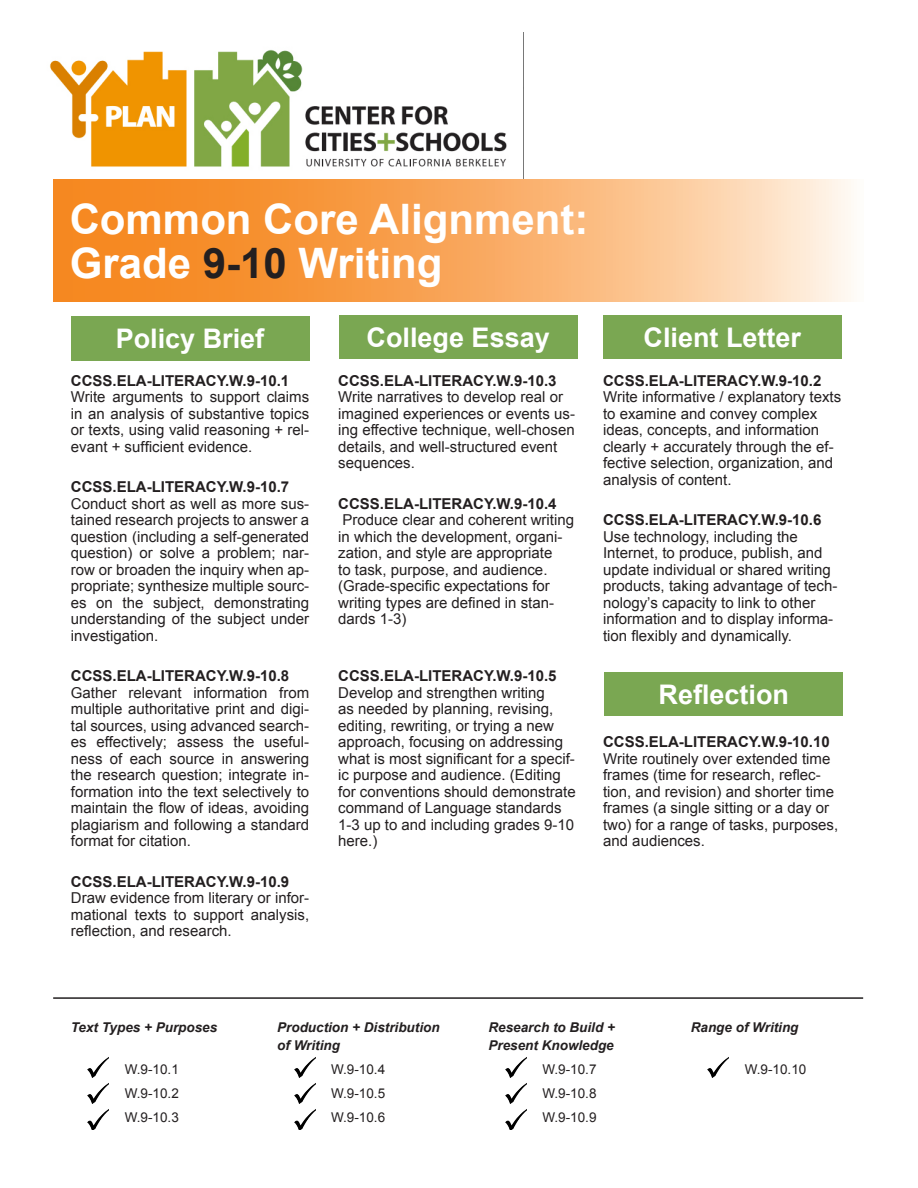
<style>
.page{position:relative;width:918px;height:1188px;background:#fff}
.page>*{position:absolute;margin:0;border:0;box-sizing:border-box;transform-origin:0 0}
.t1{font:700 42px "Arial";color:#fff}
.t2{font:700 27px "Arial";color:#fff}
.t3{font:15px/16.5px "Arial";color:#231f20}
.t4{font:700 15px "Arial";color:#231f20}
.t5{font:italic 700 13.5px/18px "Arial";color:#231f20}
.t6{font:13.5px "Arial";color:#231f20}
.s1{color:#231f20}
</style>
<div class="page">
<img style="left:50px;top:50px;width:473px;height:130px">
<svg style="left:53px;top:180px;width:798px;height:121px;background:#f9ad66"></svg>
<div style="left:71px;top:316px;width:238px;height:45px;background:#7aa752"></div>
<div style="left:339px;top:316px;width:238px;height:43px;background:#7aa752"></div>
<div style="left:603px;top:316px;width:239px;height:43px;background:#7aa752"></div>
<div style="left:605px;top:672px;width:238px;height:44px;background:#7aa752"></div>
<img style="left:88px;top:1057px;width:21px;height:20px">
<img style="left:294px;top:1057px;width:21px;height:20px">
<img style="left:505px;top:1057px;width:21px;height:20px">
<img style="left:708px;top:1057px;width:21px;height:20px">
<hr style="left:53px;top:997px;width:810px;height:2px;background:#231f20">
<img style="left:87px;top:1083px;width:21px;height:21px">
<img style="left:87px;top:1109px;width:21px;height:21px">
<img style="left:294px;top:1083px;width:21px;height:21px">
<img style="left:294px;top:1109px;width:21px;height:21px">
<img style="left:505px;top:1083px;width:21px;height:21px">
<img style="left:505px;top:1109px;width:21px;height:21px">
<p class="t1" style="left:70px;top:192px;width:520px">Common Core Alignment:</p>
<p class="t1" style="left:70px;top:235px;width:374px">Grade <span class="s1">9-10</span> Writing</p>
<p class="t2" style="left:116px;top:320px;width:150px">Policy Brief</p>
<p class="t2" style="left:367px;top:320px;width:185px">College Essay</p>
<p class="t2" style="left:644px;top:320px;width:159px">Client Letter</p>
<p class="t4" style="left:71px;top:370px;width:220px">CCSS.ELA-LITERACY.W.9-10.1</p>
<p class="t3" style="left:71px;top:389px;width:240px;text-align:justify">Write arguments to support claims in an analysis of substantive topics or texts, using valid reasoning + rel&shy;evant + sufficient evidence.</p>
<p class="t4" style="left:71px;top:477px;width:220px">CCSS.ELA-LITERACY.W.9-10.7</p>
<p class="t3" style="left:71px;top:495px;width:240px;text-align:justify">Conduct short as well as more sus&shy;tained research projects to answer a question (including a self-generated question) or solve a problem; nar&shy;row or broaden the inquiry when ap&shy;propriate; synthesize multiple sourc&shy;es on the subject, demonstrating understanding of the subject under investigation.</p>
<p class="t4" style="left:71px;top:666px;width:220px">CCSS.ELA-LITERACY.W.9-10.8</p>
<p class="t3" style="left:71px;top:684px;width:240px;text-align:justify">Gather relevant information from multiple authoritative print and digi&shy;tal sources, using advanced search&shy;es effectively; assess the useful&shy;ness of each source in answering the research question; integrate in&shy;formation into the text selectively to maintain the flow of ideas, avoiding plagiarism and following a standard format for citation.</p>
<p class="t4" style="left:71px;top:871px;width:220px">CCSS.ELA-LITERACY.W.9-10.9</p>
<p class="t3" style="left:71px;top:890px;width:240px;text-align:justify">Draw evidence from literary or infor&shy;mational texts to support analysis, reflection, and research.</p>
<p class="t4" style="left:338px;top:370px;width:220px">CCSS.ELA-LITERACY.W.9-10.3</p>
<p class="t3" style="left:338px;top:389px;width:238px">Write narratives to develop real or imagined experiences or events us&shy;ing effective technique, well-chosen details, and well-structured event sequences.</p>
<p class="t4" style="left:338px;top:493px;width:220px">CCSS.ELA-LITERACY.W.9-10.4</p>
<p class="t3" style="left:338px;top:512px;width:237px">Produce clear and coherent writing in which the development, organi&shy;zation, and style are appropriate<br>to task, purpose, and audience. (Grade-specific expectations for writing types are defined in stan&shy;dards 1-3)</p>
<p class="t4" style="left:338px;top:666px;width:220px">CCSS.ELA-LITERACY.W.9-10.5</p>
<p class="t3" style="left:338px;top:684px;width:239px">Develop and strengthen writing<br>as needed by planning, revising, editing, rewriting, or trying a new approach, focusing on addressing what is most significant for a specif&shy;ic purpose and audience. (Editing for conventions should demonstrate command of Language standards<br>1-3 up to and including grades 9-10 here.)</p>
<p class="t4" style="left:603px;top:370px;width:220px">CCSS.ELA-LITERACY.W.9-10.2</p>
<p class="t3" style="left:603px;top:389px;width:240px">Write informative / explanatory texts to examine and convey complex ideas, concepts, and information clearly + accurately through the ef&shy;fective selection, organization, and analysis of content.</p>
<p class="t4" style="left:603px;top:510px;width:220px">CCSS.ELA-LITERACY.W.9-10.6</p>
<p class="t3" style="left:603px;top:528px;width:236px">Use technology, including the Internet, to produce, publish, and update individual or shared writing products, taking advantage of tech&shy;nology’s capacity to link to other information and to display informa&shy;tion flexibly and dynamically.</p>
<p class="t2" style="left:659px;top:677px;width:132px">Reflection</p>
<p class="t4" style="left:603px;top:732px;width:228px">CCSS.ELA-LITERACY.W.9-10.10</p>
<p class="t3" style="left:603px;top:750px;width:237px">Write routinely over extended time frames (time for research, reflec&shy;tion, and revision) and shorter time frames (a single sitting or a day or two) for a range of tasks, purposes, and audiences.</p>
<p class="t5" style="left:71px;top:1019px;width:148px">Text Types + Purposes</p>
<p class="t6" style="left:125px;top:1061px;width:56px">W.9-10.1</p>
<p class="t6" style="left:125px;top:1085px;width:56px">W.9-10.2</p>
<p class="t6" style="left:125px;top:1109px;width:56px">W.9-10.3</p>
<p class="t5" style="left:277px;top:1019px;width:164px">Production + Distribution of Writing</p>
<p class="t6" style="left:331px;top:1061px;width:56px">W.9-10.4</p>
<p class="t6" style="left:331px;top:1085px;width:56px">W.9-10.5</p>
<p class="t6" style="left:331px;top:1109px;width:56px">W.9-10.6</p>
<p class="t5" style="left:489px;top:1019px;width:128px">Research to Build +</p>
<p class="t5" style="left:489px;top:1037px;width:127px">Present Knowledge</p>
<p class="t6" style="left:543px;top:1061px;width:56px">W.9-10.7</p>
<p class="t6" style="left:543px;top:1085px;width:56px">W.9-10.8</p>
<p class="t6" style="left:543px;top:1109px;width:56px">W.9-10.9</p>
<p class="t5" style="left:691px;top:1019px;width:109px">Range of Writing</p>
<p class="t6" style="left:745px;top:1061px;width:63px">W.9-10.10</p>
</div>
